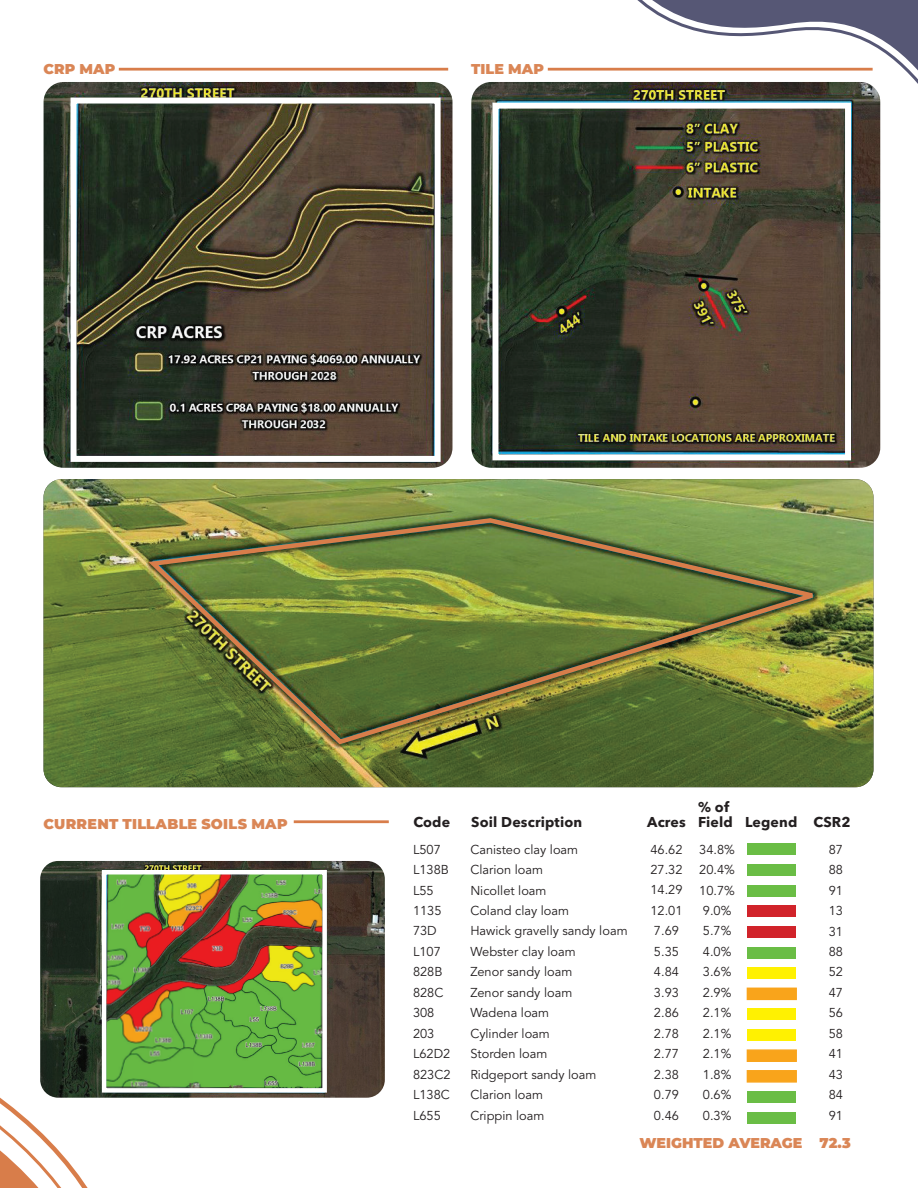
<style>
.page{position:relative;width:918px;height:1188px;background:#fff}
.page>*{position:absolute;margin:0;border:0;box-sizing:border-box;transform-origin:0 0}
.t1{font:900 14.25px "Montserrat";color:#da8656}
.t2{font:900 14.25px "Montserrat";letter-spacing:.02em;color:#da8656}
.t3{font:700 14.1px "Avenir Next LT Pro";letter-spacing:.01em;color:#231f20}
.t4{font:12.9px/20.4px "Avenir LT Std";color:#231f20}
</style>
<div class="page">
<svg style="left:0;top:610px;width:351px;height:578px"></svg>
<svg style="left:547px;top:0;width:371px;height:207px"></svg>
<img style="left:44px;top:82px;width:408px;height:386px">
<img style="left:471px;top:82px;width:409px;height:386px">
<img style="left:44px;top:479px;width:829px;height:308px">
<img style="left:40px;top:861px;width:345px;height:237px">
<img style="left:98px;top:859px;width:235px;height:234px">
<div style="left:747px;top:844px;width:49px;height:11px;background:#6abd45"></div>
<div style="left:747px;top:865px;width:49px;height:11px;background:#6abd45"></div>
<div style="left:747px;top:885px;width:49px;height:11px;background:#6abd45"></div>
<div style="left:747px;top:906px;width:49px;height:11px;background:#d1232a"></div>
<div style="left:747px;top:926px;width:49px;height:12px;background:#d1232a"></div>
<div style="left:747px;top:947px;width:49px;height:11px;background:#6abd45"></div>
<div style="left:747px;top:968px;width:49px;height:11px;background:#fff101"></div>
<div style="left:747px;top:988px;width:50px;height:12px;background:#f9a41b"></div>
<div style="left:747px;top:1009px;width:49px;height:11px;background:#fff101"></div>
<div style="left:747px;top:1030px;width:49px;height:11px;background:#fff101"></div>
<div style="left:747px;top:1049px;width:50px;height:13px;background:#f9a41b;border:1px solid #f9a41b"></div>
<div style="left:747px;top:1070px;width:50px;height:13px;background:#f9a41b;border:1px solid #f9a41b"></div>
<div style="left:747px;top:1091px;width:49px;height:12px;background:#6abd45"></div>
<div style="left:747px;top:1112px;width:49px;height:11px;background:#6abd45"></div>
<hr style="left:119px;top:68px;width:329px;height:3px;background:#d87d4a">
<hr style="left:548px;top:68px;width:325px;height:3px;background:#d87d4a">
<img style="left:147px;top:516px;width:682px;height:231px">
<hr style="left:294px;top:820px;width:95px;height:3px;background:#d87d4a">
<div style="left:102px;top:870px;width:225px;height:223px;border:4px solid #fff"></div>
<div style="left:71px;top:98px;width:370px;height:364px;border:6px solid #fff"></div>
<div style="left:492px;top:103px;width:359px;height:357px;border:6px solid #fff"></div>
<p class="t1" style="left:44px;top:58px;width:73px">CRP MAP</p>
<p class="t1" style="left:471px;top:58px;width:74px">TILE MAP</p>
<p class="t2" style="left:44px;top:813px;width:246px">CURRENT TILLABLE SOILS MAP</p>
<p class="t3" style="left:698px;top:799px;width:32px">% of</p>
<p class="t3" style="left:413px;top:813px;width:38px">Code</p>
<p class="t3" style="left:471px;top:813px;width:112px">Soil Description</p>
<p class="t3" style="left:647px;top:813px;width:87px">Acres Field</p>
<p class="t4" style="left:699px;top:839px;width:37px">34.8%<br>20.4%<br>10.7%<br>9.0%<br>5.7%<br>4.0%<br>3.6%<br>2.9%<br>2.1%<br>2.1%<br>2.1%<br>1.8%<br>0.6%<br>0.3%</p>
<p class="t4" style="left:413px;top:839px;width:39px">L507<br>L138B<br>L55<br>1135<br>73D<br>L107<br>828B<br>828C<br>308<br>203<br>L62D2<br>823C2<br>L138C<br>L655</p>
<p class="t4" style="left:470px;top:839px;width:159px">Canisteo clay loam<br>Clarion loam<br>Nicollet loam<br>Coland clay loam<br>Hawick gravelly sandy loam<br>Webster clay loam<br>Zenor sandy loam<br>Zenor sandy loam<br>Wadena loam<br>Cylinder loam<br>Storden loam<br>Ridgeport sandy loam<br>Clarion loam<br>Crippin loam</p>
<p class="t4" style="left:650px;top:839px;width:34px">46.62<br>27.32<br>14.29<br>12.01<br>7.69<br>5.35<br>4.84<br>3.93<br>2.86<br>2.78<br>2.77<br>2.38<br>0.79<br>0.46</p>
<p class="t3" style="left:745px;top:813px;width:54px">Legend</p>
<p class="t3" style="left:813px;top:813px;width:39px">CSR2</p>
<p class="t4" style="left:829px;top:839px;width:16px;text-align:justify">87<br>88<br>91<br>13<br>31<br>88<br>52<br>47<br>56<br>58<br>41<br>43<br>84<br>91</p>
<p class="t1" style="left:640px;top:1132px;width:213px">WEIGHTED AVERAGE 72.3</p>
</div>
